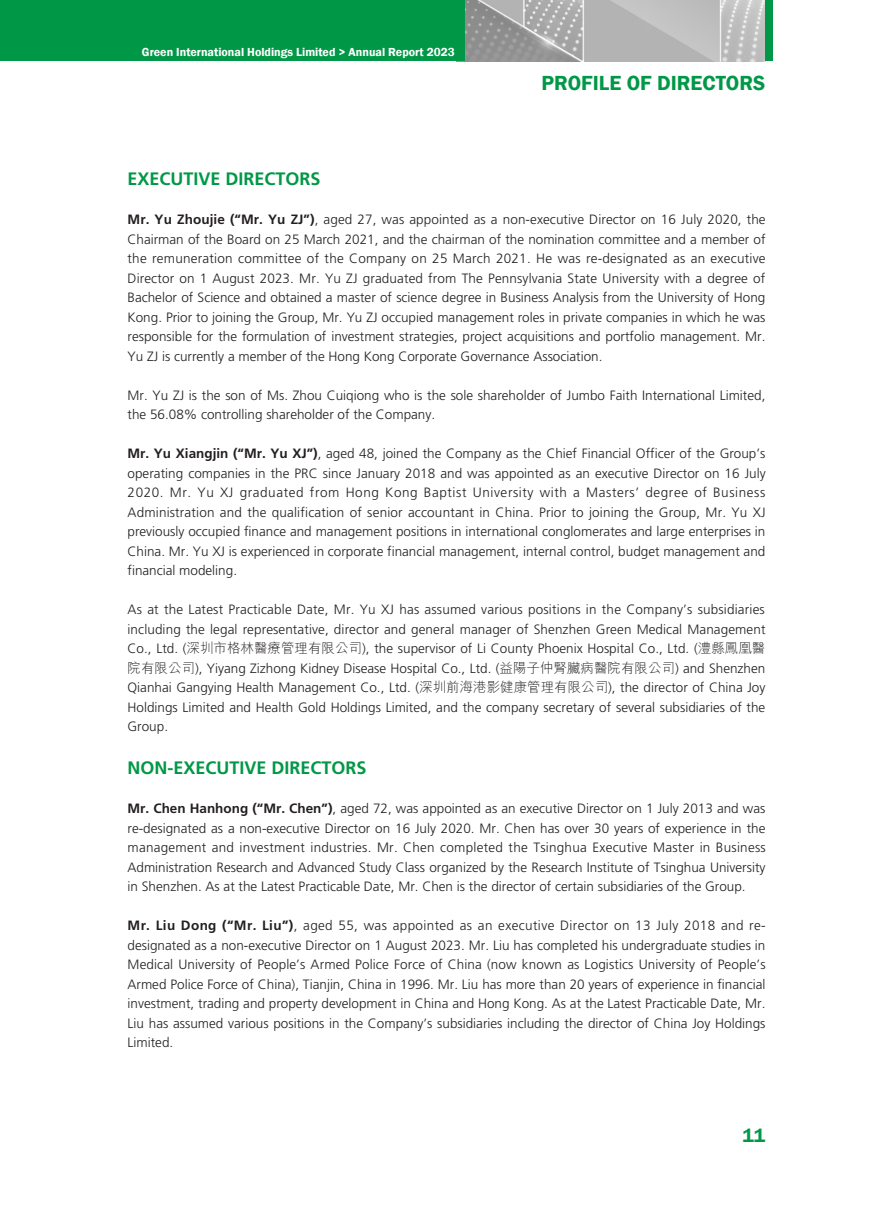
<style>
.page{position:relative;width:893px;height:1212px;background:#fff}
.page>*{position:absolute;margin:0;border:0;box-sizing:border-box;transform-origin:0 0}
.t1{font:600 21px "Franklin Gothic";color:#009847}
.t2{font:600 19.5px "Franklin Gothic";color:#009847}
.t3{font:700 18px "Frutiger LT Std";color:#009847}
.t4{font:300 13.5px/19.5px "Frutiger LT Std";color:#231f20;text-align:justify}
.t5{font:600 12px "Franklin Gothic";color:#fff}
.s1{font-weight:700}
.s2{font-family:"M Hei HK"}
</style>
<div class="page">
<img style="left:465px;top:0;width:300px;height:61px">
<div style="left:0;top:0;width:465px;height:61px;background:#009847"></div>
<div style="left:765px;top:0;width:7px;height:61px;background:#009847"></div>
<p class="t5" style="left:142px;top:45px;width:314px">Green International Holdings Limited &gt; Annual Report 2023</p>
<h1 class="t1" style="left:541px;top:70px;width:226px">PROFILE OF DIRECTORS</h1>
<h3 class="t3" style="left:128px;top:168px;width:195px">EXECUTIVE DIRECTORS</h3>
<p class="t4" style="left:128px;top:210px;width:640px"><span class="s1">Mr. Yu Zhoujie (“Mr. Yu ZJ”)</span>, aged 27, was appointed as a non-executive Director on 16 July 2020, the Chairman of the Board on 25 March 2021, and the chairman of the nomination committee and a member of the remuneration committee of the Company on 25 March 2021. He was re-designated as an executive Director on 1 August 2023. Mr. Yu ZJ graduated from The Pennsylvania State University with a degree of Bachelor of Science and obtained a master of science degree in Business Analysis from the University of Hong Kong. Prior to joining the Group, Mr. Yu ZJ occupied management roles in private companies in which he was responsible for the formulation of investment strategies, project acquisitions and portfolio management. Mr.<br>Yu ZJ is currently a member of the Hong Kong Corporate Governance Association.</p>
<p class="t4" style="left:128px;top:385px;width:639px">Mr. Yu ZJ is the son of Ms. Zhou Cuiqiong who is the sole shareholder of Jumbo Faith International Limited, the 56.08% controlling shareholder of the Company.</p>
<p class="t4" style="left:128px;top:444px;width:640px"><span class="s1">Mr. Yu Xiangjin (“Mr. Yu XJ”)</span>, aged 48, joined the Company as the Chief Financial Officer of the Group’s operating companies in the PRC since January 2018 and was appointed as an executive Director on 16 July 2020. Mr. Yu XJ graduated from Hong Kong Baptist University with a Masters’ degree of Business Administration and the qualification of senior accountant in China. Prior to joining the Group, Mr. Yu XJ previously occupied finance and management positions in international conglomerates and large enterprises in China. Mr. Yu XJ is experienced in corporate financial management, internal control, budget management and financial modeling.</p>
<p class="t4" style="left:128px;top:600px;width:639px">As at the Latest Practicable Date, Mr. Yu XJ has assumed various positions in the Company’s subsidiaries including the legal representative, director and general manager of Shenzhen Green Medical Management Co., Ltd. (<span class="s2">深圳市格林醫療管理有限公司</span>), the supervisor of Li County Phoenix Hospital Co., Ltd. (<span class="s2">澧縣鳳凰醫院有限公司</span>), Yiyang Zizhong Kidney Disease Hospital Co., Ltd. (<span class="s2">益陽子仲腎臟病醫院有限公司</span>) and Shenzhen Qianhai Gangying Health Management Co., Ltd. (<span class="s2">深圳前海港影健康管理有限公司</span>), the director of China Joy Holdings Limited and Health Gold Holdings Limited, and the company secretary of several subsidiaries of the Group.</p>
<h3 class="t3" style="left:128px;top:757px;width:241px">NON-EXECUTIVE DIRECTORS</h3>
<p class="t4" style="left:128px;top:799px;width:640px"><span class="s1">Mr. Chen Hanhong (“Mr. Chen”)</span>, aged 72, was appointed as an executive Director on 1 July 2013 and was re-designated as a non-executive Director on 16 July 2020. Mr. Chen has over 30 years of experience in the management and investment industries. Mr. Chen completed the Tsinghua Executive Master in Business Administration Research and Advanced Study Class organized by the Research Institute of Tsinghua University in Shenzhen. As at the Latest Practicable Date, Mr. Chen is the director of certain subsidiaries of the Group.</p>
<p class="t4" style="left:128px;top:916px;width:640px"><span class="s1">Mr. Liu Dong (“Mr. Liu”)</span>, aged 55, was appointed as an executive Director on 13 July 2018 and re&shy;designated as a non-executive Director on 1 August 2023. Mr. Liu has completed his undergraduate studies in Medical University of People’s Armed Police Force of China (now known as Logistics University of People’s Armed Police Force of China), Tianjin, China in 1996. Mr. Liu has more than 20 years of experience in financial investment, trading and property development in China and Hong Kong. As at the Latest Practicable Date, Mr.<br>Liu has assumed various positions in the Company’s subsidiaries including the director of China Joy Holdings Limited.</p>
<h2 class="t2" style="left:742px;top:1124px;width:24px">11</h2>
</div>
